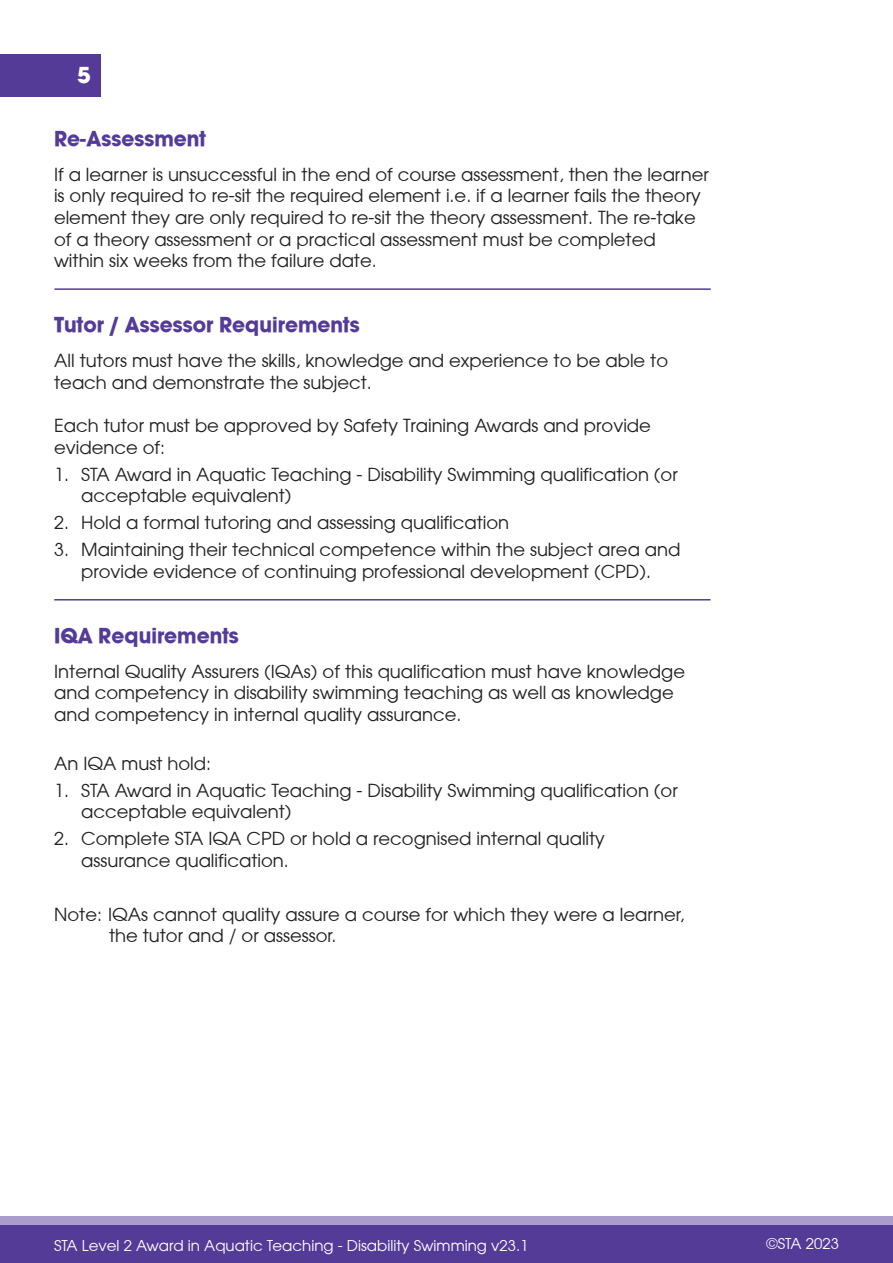
<style>
.page{position:relative;width:893px;height:1263px;background:#fff}
.page>*{position:absolute;margin:0;border:0;box-sizing:border-box;transform-origin:0 0}
.t1{font:24px "Avant Garde Md ITCTT Bold";color:#fff}
.t2{font:22.5px "Avant Garde Md ITCTT Bold";color:#543b98}
.t3{font:18px/21.6px "Avant Garde";color:#231f20}
.t4{font:15px "Avant Garde";color:#fff}
</style>
<div class="page">
<div style="left:0;top:1216px;width:893px;height:38px;background:#aa9dcc"></div>
<div style="left:0;top:54px;width:101px;height:42px;background:#543b98"></div>
<div style="left:0;top:1225px;width:893px;height:38px;background:#543b98"></div>
<hr style="left:54px;top:599px;width:656px;height:1px;background:#543b98">
<hr style="left:54px;top:288px;width:657px;height:2px;background:#543b98">
<h1 class="t1" style="left:78px;top:61px;width:15px">5</h1>
<p class="t2" style="left:54px;top:125px;width:154px">Re-Assessment</p>
<p class="t3" style="left:54px;top:163px;width:656px">If a learner is unsuccessful in the end of course assessment, then the learner is only required to re-sit the required element i.e. if a learner fails the theory element they are only required to re-sit the theory assessment. The re-take of a theory assessment or a practical assessment must be completed</p>
<p class="t3" style="left:54px;top:249px;width:324px">within six weeks from the failure date.</p>
<p class="t2" style="left:54px;top:311px;width:307px">Tutor / Assessor Requirements</p>
<p class="t3" style="left:54px;top:349px;width:615px">All tutors must have the skills, knowledge and experience to be able to teach and demonstrate the subject.</p>
<p class="t3" style="left:54px;top:414px;width:598px">Each tutor must be approved by Safety Training Awards and provide evidence of:</p>
<p class="t3" style="left:81px;top:463px;width:598px;text-indent:-27px">1. STA Award in Aquatic Teaching - Disability Swimming qualification (or acceptable equivalent)</p>
<p class="t3" style="left:54px;top:511px;width:457px">2. Hold a formal tutoring and assessing qualification</p>
<p class="t3" style="left:54px;top:538px;width:628px;text-align:center">3. Maintaining their technical competence within the subject area and provide evidence of continuing professional development (CPD).</p>
<p class="t2" style="left:54px;top:622px;width:186px">IQA Requirements</p>
<p class="t3" style="left:54px;top:660px;width:632px">Internal Quality Assurers (IQAs) of this qualification must have knowledge and competency in disability swimming teaching as well as knowledge and competency in internal quality assurance.</p>
<p class="t3" style="left:54px;top:752px;width:158px">An IQA must hold:</p>
<p class="t3" style="left:81px;top:779px;width:598px;text-indent:-27px">1. STA Award in Aquatic Teaching - Disability Swimming qualification (or acceptable equivalent)</p>
<p class="t3" style="left:81px;top:827px;width:525px;text-indent:-27px">2. Complete STA IQA CPD or hold a recognised internal quality assurance qualification.</p>
<p class="t3" style="left:54px;top:903px;width:632px">Note: IQAs cannot quality assure a course for which they were a learner,</p>
<p class="t3" style="left:109px;top:925px;width:229px">the tutor and / or assessor.</p>
<p class="t4" style="left:54px;top:1236px;width:476px">STA Level 2 Award in Aquatic Teaching - Disability Swimming v23.1</p>
<p class="t4" style="left:767px;top:1234px;width:74px">©STA 2023</p>
</div>
